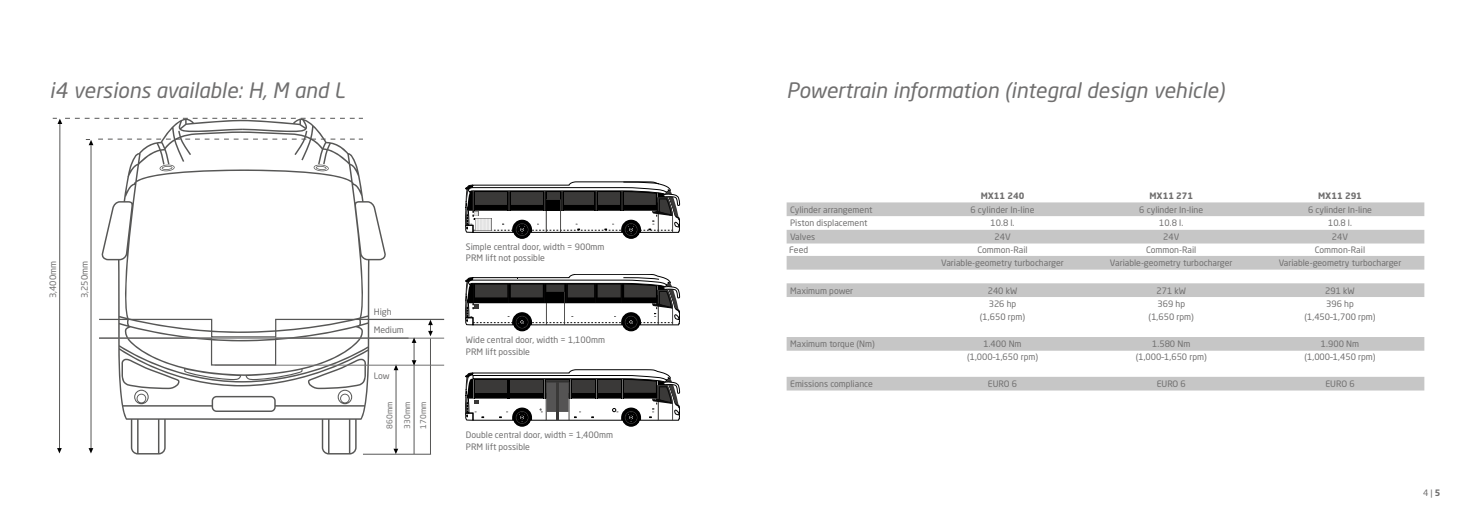
<style>
.page{position:relative;width:1474px;height:521px;background:#fff}
.page>*{position:absolute;margin:0;border:0;box-sizing:border-box;transform-origin:0 0}
.t1{font:italic 21px "Neo Sans Std";color:#706f6f}
.t2{font:8.75px/12.2px "Neo Sans Std";color:#706f6f}
.t3{font:700 8.75px "Neo Sans Std";color:#706f6f}
.t4{font:7.88px/15.9px "Neo Sans Std";color:#706f6f}
.s1{font-weight:700}
</style>
<div class="page">
<svg style="left:465px;top:369px;width:215px;height:57px"></svg>
<svg style="left:465px;top:182px;width:215px;height:57px"></svg>
<div style="left:547px;top:200px;width:13px;height:11px;background:#000"></div>
<svg style="left:465px;top:274px;width:215px;height:57px"></svg>
<hr style="left:363px;top:454px;width:68px;height:1px;background:#575756">
<svg style="left:53px;top:118px;width:392px;height:336px"></svg>
<svg style="left:786px;top:202px;width:638px;height:188px"></svg>
<hr style="left:215px;top:365px;width:229px;height:1px;background:#706f6f">
<h1 class="t1" style="left:50px;top:77px;width:297px">i4 versions available: H, M and L</h1>
<p class="t2" style="left:47px;top:298px;width:39px;rotate:-90deg">3,400mm</p>
<p class="t2" style="left:78px;top:298px;width:39px;rotate:-90deg">3,250mm</p>
<p class="t2" style="left:374px;top:306px;width:19px">High</p>
<p class="t2" style="left:374px;top:323px;width:32px">Medium</p>
<p class="t2" style="left:374px;top:370px;width:17px">Low</p>
<p class="t4" style="left:381px;top:429px;width:28px;rotate:-90deg">860mm</p>
<p class="t4" style="left:399px;top:429px;width:28px;rotate:-90deg">330mm<br>170mm</p>
<p class="t2" style="left:466px;top:242px;width:140px;line-height:10.5px">Simple central door, width = 900mm<br>PRM lift not possible</p>
<p class="t2" style="left:466px;top:333px;width:141px">Wide central door, width = 1,100mm<br>PRM lift possible</p>
<p class="t2" style="left:466px;top:428px;width:149px">Double central door, width = 1,400mm<br>PRM lift possible</p>
<h1 class="t1" style="left:786px;top:77px;width:439px">Powertrain information (integral design vehicle)</h1>
<p class="t3" style="left:980px;top:190px;width:45px">MX11 240</p>
<p class="t3" style="left:1149px;top:190px;width:45px">MX11 271</p>
<p class="t3" style="left:1318px;top:190px;width:45px">MX11 291</p>
<p class="t2" style="left:790px;top:203px;width:84px">Cylinder arrangement</p>
<p class="t2" style="left:970px;top:203px;width:65px">6 cylinder In-line</p>
<p class="t2" style="left:1139px;top:203px;width:65px">6 cylinder In-line</p>
<p class="t2" style="left:1307px;top:203px;width:65px">6 cylinder In-line</p>
<p class="t2" style="left:790px;top:217px;width:79px">Piston displacement</p>
<p class="t2" style="left:990px;top:217px;width:25px">10.8 l.</p>
<p class="t2" style="left:1159px;top:217px;width:25px">10.8 l.</p>
<p class="t2" style="left:1327px;top:217px;width:25px">10.8 l.</p>
<p class="t2" style="left:790px;top:230px;width:27px">Valves</p>
<p class="t2" style="left:994px;top:230px;width:18px">24V</p>
<p class="t2" style="left:1163px;top:230px;width:18px">24V</p>
<p class="t2" style="left:1331px;top:230px;width:18px">24V</p>
<p class="t2" style="left:789px;top:243px;width:21px">Feed</p>
<p class="t2" style="left:977px;top:244px;width:52px">Common-Rail</p>
<p class="t2" style="left:1146px;top:244px;width:52px">Common-Rail</p>
<p class="t2" style="left:1314px;top:244px;width:52px">Common-Rail</p>
<p class="t2" style="left:941px;top:257px;width:124px">Variable-geometry turbocharger</p>
<p class="t2" style="left:1109px;top:257px;width:124px">Variable-geometry turbocharger</p>
<p class="t2" style="left:1278px;top:257px;width:124px">Variable-geometry turbocharger</p>
<p class="t2" style="left:790px;top:284px;width:64px">Maximum power</p>
<p class="t2" style="left:987px;top:284px;width:31px">240 kW</p>
<p class="t2" style="left:1156px;top:284px;width:31px">271 kW</p>
<p class="t2" style="left:1325px;top:284px;width:31px">291 kW</p>
<p class="t2" style="left:988px;top:297px;width:29px">326 hp</p>
<p class="t2" style="left:1157px;top:297px;width:29px">369 hp</p>
<p class="t2" style="left:1326px;top:297px;width:29px">396 hp</p>
<p class="t2" style="left:979px;top:310px;width:47px">(1,650 rpm)</p>
<p class="t2" style="left:1148px;top:310px;width:47px">(1,650 rpm)</p>
<p class="t2" style="left:1304px;top:310px;width:73px">(1,450–1,700 rpm)</p>
<p class="t2" style="left:790px;top:338px;width:86px">Maximum torque (Nm)</p>
<p class="t2" style="left:983px;top:338px;width:40px">1.400 Nm</p>
<p class="t2" style="left:1152px;top:338px;width:40px">1.580 Nm</p>
<p class="t2" style="left:1320px;top:338px;width:40px">1.900 Nm</p>
<p class="t2" style="left:967px;top:351px;width:73px">(1,000–1,650 rpm)</p>
<p class="t2" style="left:1135px;top:351px;width:73px">(1,000–1,650 rpm)</p>
<p class="t2" style="left:1304px;top:351px;width:73px">(1,000–1,450 rpm)</p>
<p class="t2" style="left:790px;top:377px;width:84px">Emissions compliance</p>
<p class="t2" style="left:988px;top:377px;width:31px">EURO 6</p>
<p class="t2" style="left:1156px;top:377px;width:31px">EURO 6</p>
<p class="t2" style="left:1325px;top:377px;width:31px">EURO 6</p>
<p class="t2" style="left:1422px;top:487px;width:19px">4 | <span class="s1">5</span></p>
</div>
